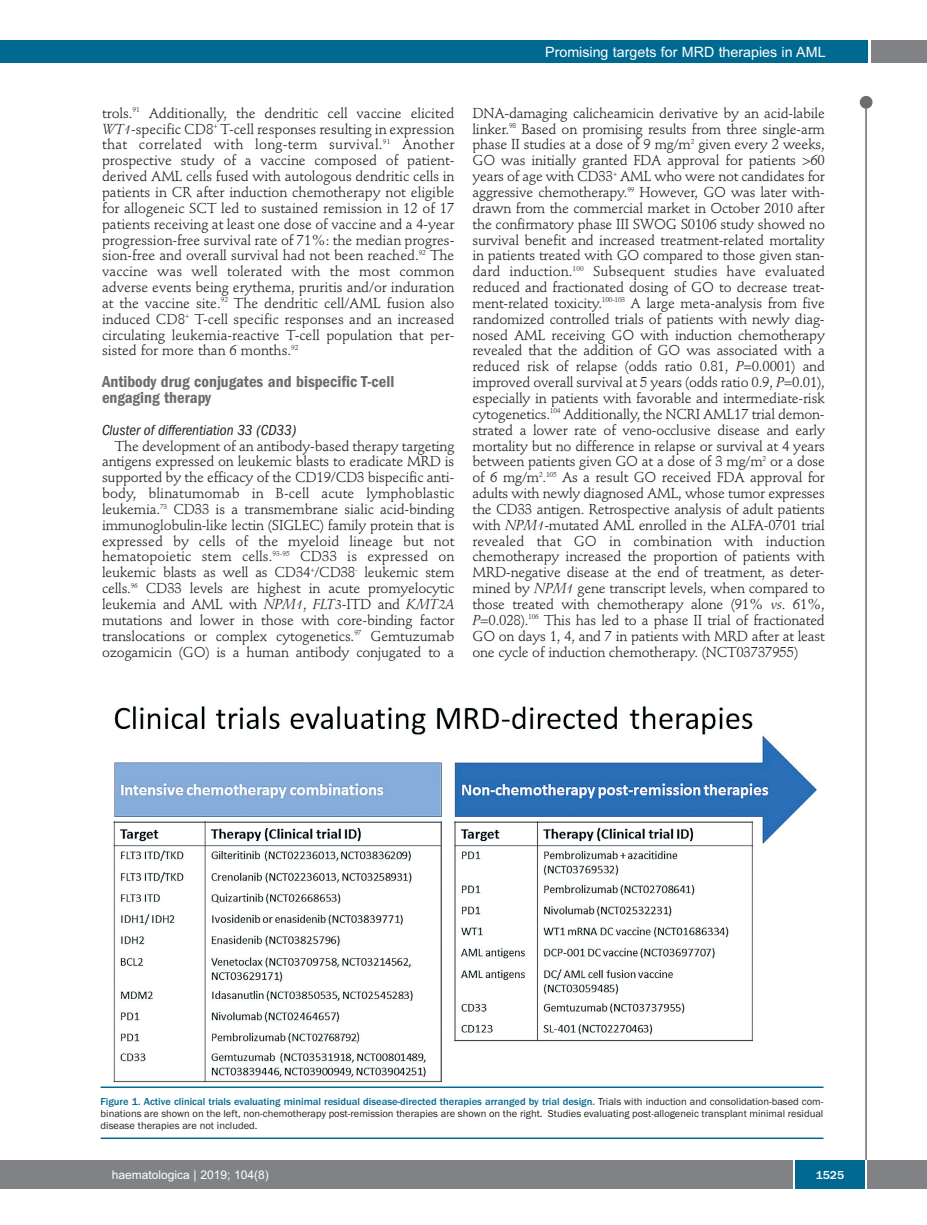
<style>
.page{position:relative;width:927px;height:1225px;background:#fff}
.page>*{position:absolute;margin:0;border:0;box-sizing:border-box;transform-origin:0 0}
.t1{font:600 condensed 16.5px/15.9px "Franklin Gothic";color:#6c6d70}
.t2{font:italic condensed 15px "Franklin Gothic";letter-spacing:-.005em;color:#231f20}
.t3{font:14.25px/15.9px "Stempel Schneidler";letter-spacing:-.015em;color:#231f20;text-align:justify}
.t4{font:14.25px "Arial";color:#fff}
.t5{font:12px "Arial";color:#fff}
.t6{font:500 12px "Franklin Gothic";color:#fff}
.t7{font:10.5px/12px "Franklin Gothic";color:#231f20;text-align:justify}
.s1{font-style:italic}
.s2{font-weight:500;color:#006991}
</style>
<div class="page">
<div style="left:860px;top:96px;width:12px;height:13px;background:#6c6d70;border-radius:50%"></div>
<hr style="left:865px;top:98px;width:2px;height:1062px;background:#6c6d70">
<div style="left:871px;top:40px;width:56px;height:22px;background:#808285"></div>
<div style="left:18px;top:40px;width:849px;height:22px;background:#006991"></div>
<div style="left:17px;top:1160px;width:910px;height:28px;background:#808285"></div>
<div style="left:795px;top:1160px;width:70px;height:28px;background:#006991"></div>
<hr style="left:793px;top:1160px;width:2px;height:28px;background:#fff">
<hr style="left:865px;top:1160px;width:2px;height:28px;background:#fff">
<div style="left:0;top:40px;width:19px;height:22px;background:#006991"></div>
<div style="left:0;top:1160px;width:18px;height:28px;background:#808285"></div>
<img style="left:113px;top:706px;width:711px;height:381px">
<hr style="left:101px;top:1086px;width:722px;height:2px;background:#006991">
<hr style="left:101px;top:1137px;width:722px;height:2px;background:#006991">
<p class="t4" style="left:545px;top:44px;width:282px">Promising targets for MRD therapies in AML</p>
<p class="t3" style="left:102px;top:106px;width:354px">trols.<sup>91</sup> Additionally, the dendritic cell vaccine elicited <span class="s1">WT1</span>-specific CD8<sup>+</sup> T-cell responses resulting in expression that correlated with long-term survival.<sup>91</sup> Another prospective study of a vaccine composed of patient&shy;derived AML cells fused with autologous dendritic cells in patients in CR after induction chemotherapy not eligible for allogeneic SCT led to sustained remission in 12 of 17 patients receiving at least one dose of vaccine and a 4-year progression-free survival rate of 71%: the median progres&shy;sion-free and overall survival had not been reached.<sup>92</sup> The vaccine was well tolerated with the most common adverse events being erythema, pruritis and/or induration at the vaccine site.<sup>92</sup> The dendritic cell/AML fusion also induced CD8<sup>+</sup> T-cell specific responses and an increased circulating leukemia-reactive T-cell population that per&shy;sisted for more than 6 months.<sup>92</sup></p>
<p class="t1" style="left:102px;top:375px;width:294px">Antibody drug conjugates and bispecific T-cell engaging therapy</p>
<p class="t2" style="left:102px;top:425px;width:196px">Cluster of differentiation 33 (CD33)</p>
<p class="t3" style="left:102px;top:439px;width:354px;text-indent:13px">The development of an antibody-based therapy targeting antigens expressed on leukemic blasts to eradicate MRD is supported by the efficacy of the CD19/CD3 bi specific anti&shy;body, blinatumomab in B-cell acute lymphoblastic leukemia.<sup>73</sup> CD33 is a transmembrane sialic acid-binding immunoglobulin-like lectin (SIGLEC) family protein that is expressed by cells of the myeloid lineage but not hematopoietic stem cells.<sup>93-95</sup> CD33 is expressed on leukemic blasts as well as CD34<sup>+</sup>/CD38<sup>-</sup> leukemic stem cells.<sup>96</sup> CD33 levels are highest in acute promyelocytic leukemia and AML with <span class="s1">NPM1</span>, <span class="s1">FLT3</span>-ITD and <span class="s1">KMT2A </span>mutations and lower in those with core-binding factor translocations or complex cytogenetics.<sup>97</sup> Gemtuzumab ozogamicin (GO) is a human antibody conjugated to a</p>
<p class="t3" style="left:472px;top:106px;width:354px">DNA-damaging calicheamicin derivative by an acid-labile linker.<sup>98</sup> Based on promising results from three single-arm phase II studies at a dose of 9 mg/m<sup>2</sup> given every 2 weeks, GO was initially granted FDA approval for patients &gt;60 years of age with CD33<sup>+</sup> AML who were not candidates for aggressive chemotherapy.<sup>99</sup> However, GO was later with&shy;drawn from the commercial market in October 2010 after the confirmatory phase III SWOG S0106 study showed no survival benefit and increased treatment-related mortality in patients treated with GO compared to those given stan&shy;dard induction.<sup>100</sup> Subsequent studies have evaluated reduced and fractionated dosing of GO to decrease treat&shy;ment-related toxicity.<sup>100-103</sup> A large meta-analysis from five randomized controlled trials of patients with newly diag&shy;nosed AML receiving GO with induction chemotherapy revealed that the addition of GO was associated with a reduced risk of relapse (odds ratio 0.81, <span class="s1">P</span>=0.0001) and improved overall survival at 5 years (odds ratio 0.9, <span class="s1">P</span>=0.01), especially in patients with favorable and intermediate-risk cytogenetics.<sup>104</sup> Additionally, the NCRI AML17 trial demon&shy;strated a lower rate of veno-occlusive disease and early mortality but no difference in relapse or survival at 4 years between patients given GO at a dose of 3 mg/m<sup>2</sup> or a dose of 6 mg/m<sup>2</sup>.<sup>105</sup> As a result GO received FDA approval for adults with newly diagnosed AML, whose tumor expresses the CD33 antigen. Retrospective analysis of adult patients with <span class="s1">NPM1</span>-mutated AML enrolled in the ALFA-0701 trial revealed that GO in combination with induction chemotherapy increased the proportion of patients with MRD-negative disease at the end of treatment, as deter&shy;mined by <span class="s1">NPM1</span> gene transcript levels, when compared to those treated with chemotherapy alone (91% <span class="s1">vs</span>. 61%, <span class="s1">P</span>=0.028).<sup>106</sup> This has led to a phase II trial of fractionated GO on days 1, 4, and 7 in patients with MRD after at least one cycle of induction chemotherapy. (NCT03737955)</p>
<p class="t7" style="left:101px;top:1095px;width:724px"><span class="s2">Figure 1. Active clinical trials evaluating minimal residual disease-directed therapies arranged by trial design.</span> Trials with induction and consolidation-based com&shy;binations are shown on the left, non-chemotherapy post-remission therapies are shown on the right. Studies evaluating post-allogeneic transplant minimal residual disease therapies are not included.</p>
<p class="t5" style="left:112px;top:1167px;width:158px">haematologica | 2019; 104(8)</p>
<p class="t6" style="left:816px;top:1167px;width:30px">1525</p>
</div>
